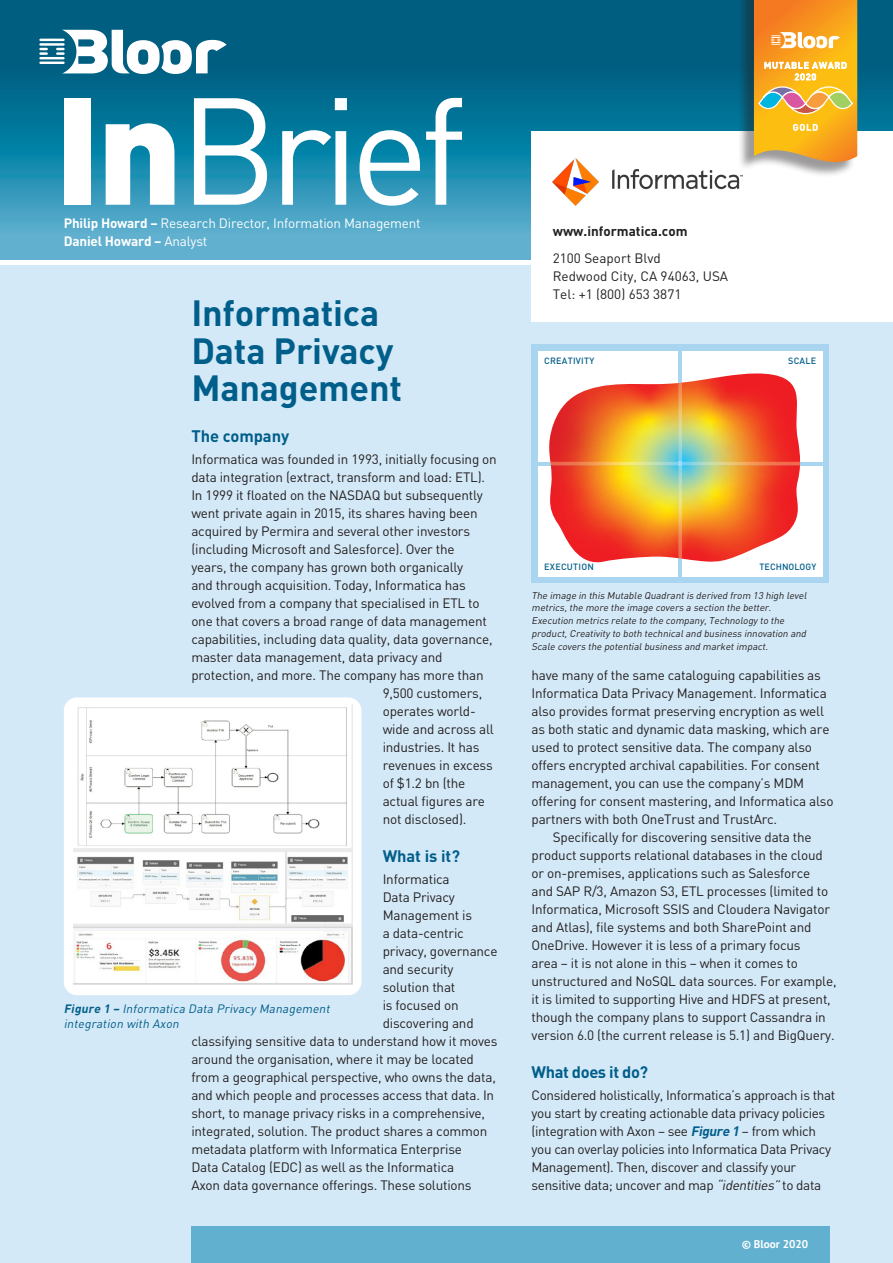
<style>
.page{position:relative;width:893px;height:1263px;background:#fff}
.page>*{position:absolute;margin:0;border:0;box-sizing:border-box;transform-origin:0 0}
.t1{font:149.55px "DIN";letter-spacing:-.065em;color:#fff}
.t2{font:700 36px/37.5px "DIN";letter-spacing:-.005em;color:#005e8a}
.t3{font:700 16.5px "DIN";letter-spacing:-.005em;color:#005e8a}
.t4{font:700 16.5px "DIN";letter-spacing:-.025em;color:#005e8a}
.Body_Text_PT_Sans_9{font:13.5px/18px "DIN";letter-spacing:-.015em;color:#231f20}
.t5{font:13.5px "DIN";letter-spacing:-.015em;color:#fff}
.t6{font:700 13.5px "DIN";letter-spacing:-.015em;color:#fff}
.Body_Text_PT_Sans_9-2{font:700 13.5px "DIN";color:#231f20}
.t7{font:italic 12px/15px "DIN";color:#005e8a}
.t8{font:700 11.25px "PT Sans";color:#fff}
.Body_Text_PT_Sans_9-3{font:italic 9.75px/12.8px "DIN";color:#231f20}
.t9{font:500 9px "DIN";letter-spacing:.025em;color:#005e8a}
.t10{font:500 9px "DIN";letter-spacing:.005em;color:#005e8a}
.s1{font-weight:900}
.s2{font-weight:700}
.s3{font-weight:400}
.s4{font-weight:700;font-style:italic;color:#005e8a}
.s5{font-style:italic}
</style>
<div class="page">
<div style="left:0;top:266px;width:893px;height:997px;background:#d4e9f7"></div>
<div style="left:191px;top:1227px;width:638px;height:36px;background:#62b0cf"></div>
<svg style="left:0;top:0;width:893px;height:259px;background:#157b9d"></svg>
<div style="left:531px;top:131px;width:362px;height:190px;background:#fff"></div>
<hr style="left:39px;top:62px;width:26px;height:2px;background:#fff">
<hr style="left:39px;top:57px;width:26px;height:2px;background:#fff">
<svg style="left:39px;top:48px;width:9px;height:7px"></svg>
<hr style="left:39px;top:43px;width:26px;height:3px;background:#fff">
<hr style="left:39px;top:39px;width:26px;height:2px;background:#fff">
<svg style="left:56px;top:30px;width:171px;height:44px"></svg>
<div style="left:738px;top:0;width:117px;height:178px;background:#231f20;opacity:.45"></div>
<svg style="left:754px;top:0;width:103px;height:162px;background:#f1ac39"></svg>
<div style="left:531px;top:344px;width:298px;height:239px;background:#aad5f1"></div>
<div style="left:538px;top:351px;width:285px;height:225px;background:#fff"></div>
<hr style="left:679px;top:351px;width:3px;height:225px;background:#aad5f1">
<hr style="left:538px;top:462px;width:285px;height:3px;background:#aad5f1">
<svg style="left:549px;top:373px;width:251px;height:191px;background:#eb854c"></svg>
<img style="left:679px;top:465px;width:3px;height:93px">
<img style="left:679px;top:383px;width:3px;height:79px">
<img style="left:682px;top:462px;width:118px;height:3px">
<img style="left:551px;top:462px;width:128px;height:3px">
<div style="left:64px;top:697px;width:297px;height:298px;background:#fff;border-radius:13px"></div>
<img style="left:74px;top:705px;width:279px;height:279px">
<img style="left:553px;top:159px;width:189px;height:46px">
<h1 class="t1" style="left:53px;top:65px;width:415px"><span class="s1">In</span>Brief</h1>
<p class="t5" style="left:64px;top:215px;width:358px"><span class="s2">Philip Howard –</span> Research Director, Information Management</p>
<p class="t6" style="left:64px;top:233px;width:145px">Daniel Howard – <span class="s3">Analyst</span></p>
<p class="t2" style="left:191px;top:294px;width:212px">Informatica<br>Data Privacy<br>Management</p>
<p class="t3" style="left:191px;top:426px;width:99px">The company</p>
<p class="Body_Text_PT_Sans_9" style="left:191px;top:450px;width:307px">Informatica was founded in 1993, initially focusing on</p>
<p class="Body_Text_PT_Sans_9" style="left:191px;top:468px;width:295px">data integration (extract, transform and load: ETL).</p>
<p class="Body_Text_PT_Sans_9" style="left:191px;top:486px;width:293px">In 1999 it floated on the NASDAQ but subsequently</p>
<p class="Body_Text_PT_Sans_9" style="left:191px;top:504px;width:288px">went private again in 2015, its shares having been</p>
<p class="Body_Text_PT_Sans_9" style="left:191px;top:522px;width:280px">acquired by Permira and several other investors</p>
<p class="Body_Text_PT_Sans_9" style="left:191px;top:540px;width:265px">(including Microsoft and Salesforce). Over the</p>
<p class="Body_Text_PT_Sans_9" style="left:191px;top:558px;width:273px">years, the company has grown both organically</p>
<p class="Body_Text_PT_Sans_9" style="left:191px;top:576px;width:276px">and through acquisition. Today, Informatica has</p>
<p class="Body_Text_PT_Sans_9" style="left:191px;top:594px;width:290px">evolved from a company that specialised in ETL to</p>
<p class="Body_Text_PT_Sans_9" style="left:191px;top:612px;width:297px">one that covers a broad range of data management</p>
<p class="Body_Text_PT_Sans_9" style="left:191px;top:630px;width:303px">capabilities, including data quality, data governance,</p>
<p class="Body_Text_PT_Sans_9" style="left:191px;top:648px;width:253px">master data management, data privacy and</p>
<p class="Body_Text_PT_Sans_9" style="left:191px;top:666px;width:294px">protection, and more. The company has more than</p>
<p class="Body_Text_PT_Sans_9" style="left:383px;top:684px;width:101px">9,500 customers,</p>
<p class="Body_Text_PT_Sans_9" style="left:383px;top:702px;width:95px">operates world-</p>
<p class="Body_Text_PT_Sans_9" style="left:383px;top:720px;width:113px">wide and across all</p>
<p class="Body_Text_PT_Sans_9" style="left:383px;top:738px;width:98px">industries. It has</p>
<p class="Body_Text_PT_Sans_9" style="left:383px;top:756px;width:112px">revenues in excess</p>
<p class="Body_Text_PT_Sans_9" style="left:383px;top:774px;width:84px">of $1.2 bn (the</p>
<p class="Body_Text_PT_Sans_9" style="left:383px;top:792px;width:104px">actual figures are</p>
<p class="Body_Text_PT_Sans_9" style="left:383px;top:810px;width:85px">not disclosed).</p>
<p class="t3" style="left:383px;top:846px;width:79px">What is it?</p>
<p class="Body_Text_PT_Sans_9" style="left:383px;top:870px;width:69px">Informatica</p>
<p class="Body_Text_PT_Sans_9" style="left:383px;top:888px;width:74px">Data Privacy</p>
<p class="Body_Text_PT_Sans_9" style="left:383px;top:906px;width:91px">Management is</p>
<p class="Body_Text_PT_Sans_9" style="left:383px;top:924px;width:83px">a data-centric</p>
<p class="Body_Text_PT_Sans_9" style="left:383px;top:942px;width:116px">privacy, governance</p>
<p class="Body_Text_PT_Sans_9" style="left:383px;top:960px;width:72px">and security</p>
<p class="Body_Text_PT_Sans_9" style="left:383px;top:978px;width:74px">solution that</p>
<p class="Body_Text_PT_Sans_9" style="left:383px;top:996px;width:77px">is focused on</p>
<p class="Body_Text_PT_Sans_9" style="left:383px;top:1014px;width:93px">discovering and</p>
<p class="Body_Text_PT_Sans_9" style="left:191px;top:1032px;width:308px">classifying sensitive data to understand how it moves</p>
<p class="Body_Text_PT_Sans_9" style="left:191px;top:1050px;width:284px">around the organisation, where it may be located</p>
<p class="Body_Text_PT_Sans_9" style="left:191px;top:1068px;width:306px">from a geographical perspective, who owns the data,</p>
<p class="Body_Text_PT_Sans_9" style="left:191px;top:1086px;width:304px">and which people and processes access that data. In</p>
<p class="Body_Text_PT_Sans_9" style="left:191px;top:1104px;width:295px">short, to manage privacy risks in a comprehensive,</p>
<p class="Body_Text_PT_Sans_9" style="left:191px;top:1122px;width:298px">integrated, solution. The product shares a common</p>
<p class="Body_Text_PT_Sans_9" style="left:191px;top:1140px;width:272px">metadata platform with Informatica Enterprise</p>
<p class="Body_Text_PT_Sans_9" style="left:191px;top:1158px;width:264px">Data Catalog (EDC) as well as the Informatica</p>
<p class="Body_Text_PT_Sans_9" style="left:191px;top:1176px;width:282px">Axon data governance offerings. These solutions</p>
<p class="t7" style="left:64px;top:1001px;width:270px"><span class="s2">Figure 1 –</span> Informatica Data Privacy Management integration with Axon</p>
<p class="Body_Text_PT_Sans_9-2" style="left:553px;top:223px;width:136px">www.informatica.com</p>
<p class="Body_Text_PT_Sans_9" style="left:553px;top:249px;width:110px">2100 Seaport Blvd</p>
<p class="Body_Text_PT_Sans_9" style="left:553px;top:267px;width:177px">Redwood City, CA 94063, USA</p>
<p class="Body_Text_PT_Sans_9" style="left:553px;top:285px;width:130px">Tel: +1 (800) 653 3871</p>
<p class="t9" style="left:544px;top:355px;width:51px">CREATIVITY</p>
<p class="t9" style="left:788px;top:355px;width:30px">SCALE</p>
<p class="t9" style="left:544px;top:561px;width:51px">EXECUTION</p>
<p class="t10" style="left:759px;top:561px;width:58px">TECHNOLOGY</p>
<p class="Body_Text_PT_Sans_9-3" style="left:531px;top:589px;width:279px">The image in this Mutable Quadrantis derived from 13 high level metrics,the more the image covers a section the better.<br>Execution metrics relate to the company,Technology to the product,Creativity to both technicaland business innovation and Scale covers the potentialbusiness and marketimpact.</p>
<p class="Body_Text_PT_Sans_9" style="left:531px;top:667px;width:303px">have many of the same cataloguing capabilities as Informatica Data Privacy Management. Informatica also provides format preserving encryption as well as both static and dynamic data masking, which are used to protect sensitive data. The company also offers encrypted archival capabilities. For consent management, you can use the company’s MDM offering for consent mastering, and Informatica also partners with both OneTrust and TrustArc.</p>
<p class="Body_Text_PT_Sans_9" style="left:531px;top:829px;width:307px;text-indent:21px">Specifically for discovering sensitive data the product supports relational databases in the cloud or on-premises, applications such as Salesforce<br>and SAP R/3, Amazon S3, ETL processes (limited to Informatica, Microsoft SSIS and Cloudera Navigator and Atlas), file systems and both SharePoint and OneDrive. However it is less of a primary focus<br>area – it is not alone in this – when it comes to unstructured and NoSQL data sources. For example, it is limited to supporting Hive and HDFS at present, though the company plans to support Cassandra in version 6.0 (the current release is 5.1) and BigQuery.</p>
<p class="t4" style="left:531px;top:1062px;width:118px">What does it do?</p>
<p class="Body_Text_PT_Sans_9" style="left:531px;top:1086px;width:305px">Considered holistically, Informatica’s approach is that you start by creating actionable data privacy policies (integration with Axon – see <span class="s4">Figure 1</span> – from which you can overlay policies into Informatica Data Privacy Management). Then, discover and classify your sensitive data; uncover and map <span class="s5">“identities”</span>to data</p>
<p class="t8" style="left:742px;top:1236px;width:68px">© Bloor 2020</p>
</div>
